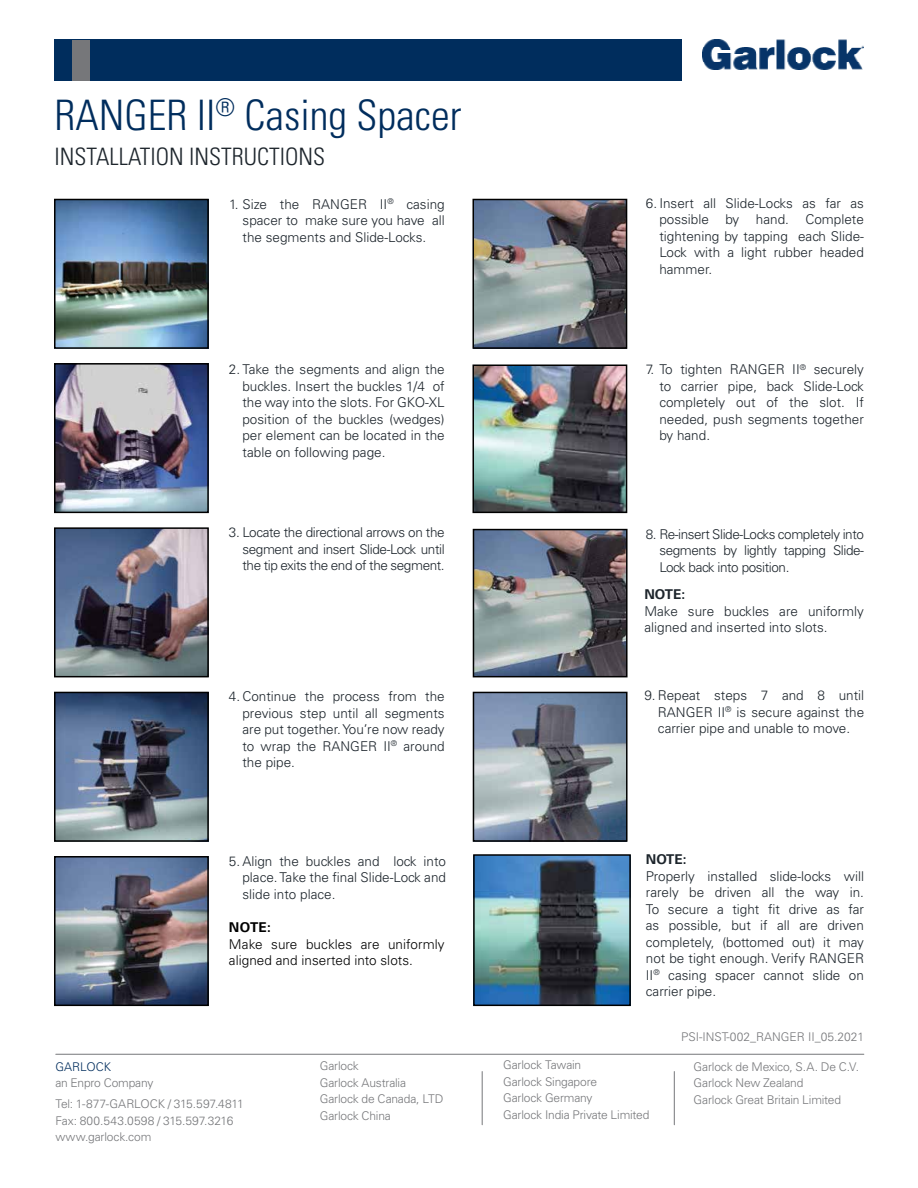
<style>
.page{position:relative;width:918px;height:1188px;background:#fff}
.page>*{position:absolute;margin:0;border:0;box-sizing:border-box;transform-origin:0 0}
.t1{font:300 condensed 42px "Univers LT Std";color:#002d5d}
.t2{font:300 condensed 24px "Univers LT Std";color:#1d252c}
.t3{font:300 13.5px/16.5px "Univers LT Std";color:#1d252c;text-align:justify}
.t4{font:300 13.5px/16.5px "Univers LT Std";letter-spacing:.005em;color:#000}
.t5{font:700 13.5px "Univers LT Std";color:#1d252c}
.t6{font:700 13.5px "Univers LT Std";color:#000}
.t7{font:300 12px/16.5px "Univers LT Std";letter-spacing:-.015em;color:#76777a}
.t8{font:300 12px "Univers LT Std";letter-spacing:-.005em;color:#002d5d}
</style>
<div class="page">
<div style="left:54px;top:39px;width:628px;height:42px;background:#002d5d"></div>
<img style="left:703px;top:39px;width:161px;height:30px">
<div style="left:72px;top:40px;width:18px;height:41px;background:#76777a"></div>
<hr style="left:56px;top:1054px;width:808px;height:1px;background:#76777a">
<hr style="left:482px;top:1072px;width:1px;height:53px;background:#76777a">
<hr style="left:674px;top:1072px;width:1px;height:53px;background:#76777a">
<img style="left:57px;top:202px;width:149px;height:144px">
<div style="left:54px;top:199px;width:155px;height:150px;border:2px solid #000"></div>
<img style="left:57px;top:530px;width:149px;height:144px">
<div style="left:54px;top:527px;width:155px;height:150px;border:2px solid #000"></div>
<img style="left:57px;top:695px;width:149px;height:144px">
<div style="left:54px;top:692px;width:155px;height:150px;border:2px solid #000"></div>
<img style="left:475px;top:202px;width:149px;height:144px">
<div style="left:472px;top:199px;width:155px;height:150px;border:2px solid #000"></div>
<img style="left:475px;top:368px;width:149px;height:142px">
<div style="left:472px;top:365px;width:155px;height:148px;border:2px solid #000"></div>
<img style="left:476px;top:695px;width:149px;height:144px">
<div style="left:473px;top:692px;width:155px;height:150px;border:2px solid #000"></div>
<img style="left:476px;top:857px;width:152px;height:146px">
<div style="left:473px;top:854px;width:158px;height:152px;border:2px solid #000"></div>
<img style="left:57px;top:366px;width:149px;height:144px">
<div style="left:54px;top:363px;width:155px;height:150px;border:2px solid #000"></div>
<img style="left:57px;top:859px;width:149px;height:144px">
<div style="left:54px;top:856px;width:155px;height:150px;border:2px solid #000"></div>
<img style="left:476px;top:532px;width:149px;height:142px">
<div style="left:473px;top:529px;width:155px;height:148px;border:2px solid #000"></div>
<h1 class="t1" style="left:55px;top:90px;width:408px">RANGER II<sup>®</sup> Casing Spacer</h1>
<h2 class="t2" style="left:55px;top:143px;width:272px">INSTALLATION INSTRUCTIONS</h2>
<p class="t3" style="left:243px;top:195px;width:204px;text-indent:-13px">1. Size the RANGER II<sup>®</sup> casing spacer to make sure you have all the segments and Slide-Locks.</p>
<p class="t3" style="left:242px;top:361px;width:204px;text-indent:-14px">2. Take the segments and align the buckles. Insert the buckles 1/4 of the way into the slots. For GKO-XL position of the buckles (wedges) per element can be located in the table on following page.</p>
<p class="t3" style="left:242px;top:524px;width:204px;text-indent:-14px">3. Locate the directional arrows on the segment and insert Slide-Lock until the tip exits the end of the segment.</p>
<p class="t3" style="left:242px;top:688px;width:204px;text-indent:-13px">4. Continue the process from the previous step until all segments are put together. You’re now ready to wrap the RANGER II<sup>®</sup> around the pipe.</p>
<p class="t3" style="left:242px;top:853px;width:205px;text-indent:-14px">5. Align the buckles and lock into place. Take the final Slide-Lock and slide into place.</p>
<p class="t6" style="left:229px;top:919px;width:43px">NOTE:</p>
<p class="t4" style="left:229px;top:936px;width:217px">Make sure buckles are uniformly aligned and inserted into slots.</p>
<p class="t3" style="left:659px;top:195px;width:206px;text-indent:-14px">6. Insert all Slide-Locks as far as possible by hand. Complete tightening by tapping each Slide-Lock with a light rubber headed hammer.</p>
<p class="t3" style="left:659px;top:361px;width:206px;text-indent:-13px">7. To tighten RANGER II<sup>®</sup> securely to carrier pipe, back Slide-Lock completely out of the slot. If needed, push segments together by hand.</p>
<p class="t3" style="left:659px;top:526px;width:206px;text-indent:-14px">8. Re-insert Slide-Locks completely into segments by lightly tapping Slide-Lock back into position.</p>
<p class="t5" style="left:644px;top:587px;width:42px">NOTE:</p>
<p class="t3" style="left:644px;top:603px;width:221px">Make sure buckles are uniformly aligned and inserted into slots.</p>
<p class="t3" style="left:658px;top:687px;width:208px;text-indent:-14px">9. Repeat steps 7 and 8 until RANGER II<sup>®</sup> is secure against the carrier pipe and unable to move.</p>
<p class="t5" style="left:646px;top:851px;width:42px">NOTE:</p>
<p class="t3" style="left:646px;top:867px;width:220px">Properly installed slide-locks will rarely be driven all the way in.<br>To secure a tight fit drive as far as possible, but if all are driven completely, (bottomed out) it may not be tight enough. Verify RANGER II<sup>®</sup> casing spacer cannot slide on carrier pipe.</p>
<p class="t7" style="left:681px;top:1028px;width:184px">PSI-INST-002_RANGER II_05.2021</p>
<p class="t8" style="left:55px;top:1059px;width:57px">GARLOCK</p>
<p class="t7" style="left:55px;top:1075px;width:100px">an Enpro Company</p>
<p class="t7" style="left:55px;top:1096px;width:190px">Tel: 1-877-GARLOCK / 315.597.4811<br>Fax: 800.543.0598 / 315.597.3216 www.garlock.com</p>
<p class="t7" style="left:320px;top:1058px;width:125px">Garlock<br>Garlock Australia<br>Garlock de Canada, LTD<br>Garlock China</p>
<p class="t7" style="left:503px;top:1057px;width:148px">Garlock Tawain<br>Garlock Singapore<br>Garlock Germany<br>Garlock India Private Limited</p>
<p class="t7" style="left:694px;top:1058px;width:167px">Garlock de Mexico, S.A. De C.V.<br>Garlock New Zealand<br>Garlock Great Britain Limited</p>
</div>
